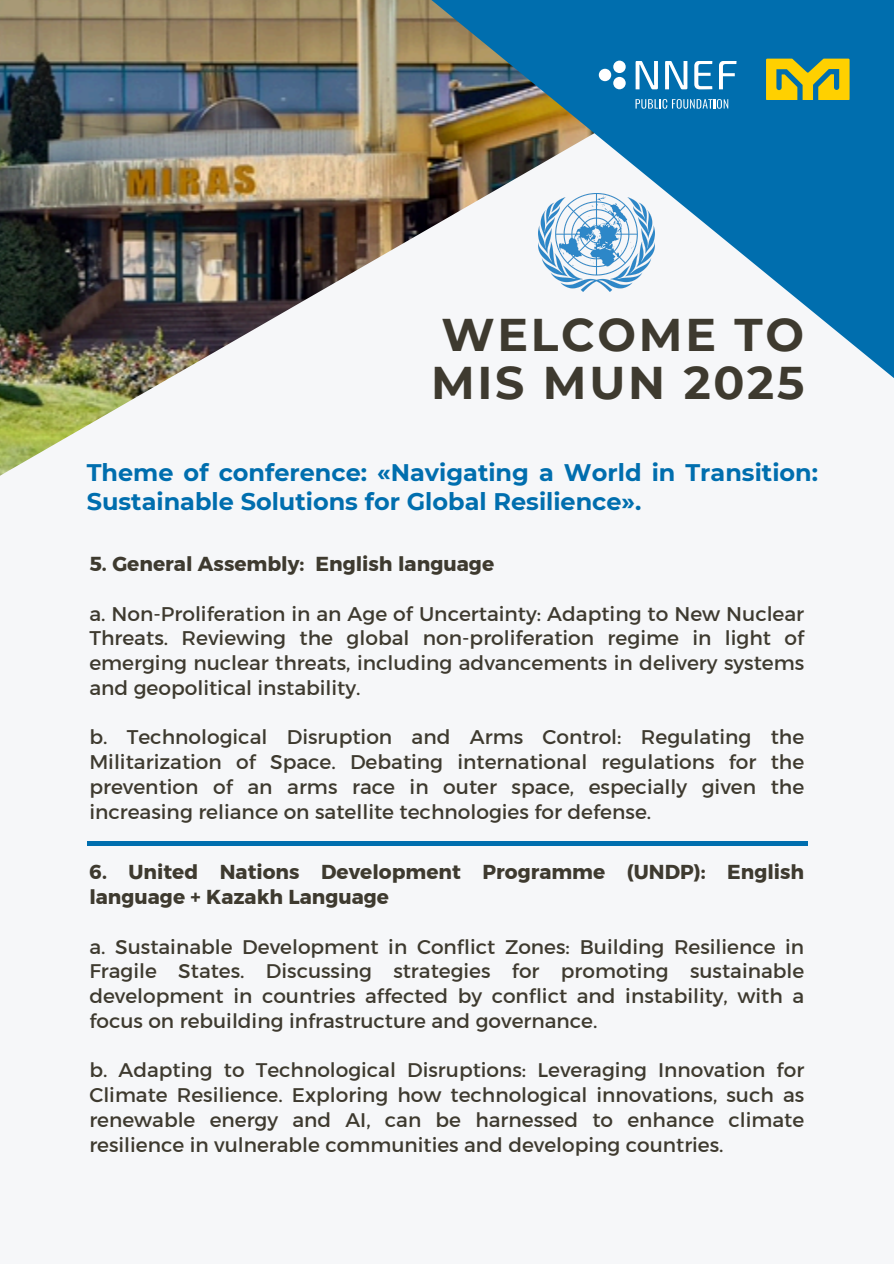
<style>
.page{position:relative;width:894px;height:1264px;background:#fff}
.page>*{position:absolute;margin:0;border:0;box-sizing:border-box;transform-origin:0 0}
.t1{font:700 45.75px/48.3px "Montserrat";letter-spacing:.06em;color:#3e3a2f}
.t2{font:700 24px/29.2px "Montserrat";color:#006eae}
.t3{font:20.1px/24.8px "Kief Montaser Regular";color:#3e3a2f;text-align:justify}
.t4{font:20.1px/24.8px "Kief Montaser Bold";color:#3e3a2f}
</style>
<div class="page">
<div style="left:0;top:0;width:893px;height:1263px;background:#f6f7f9"></div>
<img style="left:0;top:0;width:294px;height:476px">
<img style="left:294px;top:0;width:599px;height:378px">
<hr style="left:87px;top:841px;width:720px;height:4px;background:#006eae">
<svg style="left:765px;top:59px;width:84px;height:41px"></svg>
<div style="left:613px;top:61px;width:12px;height:12px;background:#fff;border-radius:50%"></div>
<div style="left:613px;top:77px;width:12px;height:12px;background:#fff;border-radius:50%"></div>
<div style="left:598px;top:69px;width:13px;height:12px;background:#fff;border-radius:50%"></div>
<svg style="left:635px;top:61px;width:22px;height:28px"></svg>
<svg style="left:665px;top:61px;width:22px;height:28px"></svg>
<svg style="left:694px;top:61px;width:18px;height:28px"></svg>
<svg style="left:718px;top:61px;width:18px;height:28px"></svg>
<svg style="left:635px;top:99px;width:93px;height:10px"></svg>
<img style="left:538px;top:193px;width:116px;height:98px">
<h3 class="t1" style="left:431px;top:310px;width:374px">WELCOME TO<br>MIS MUN 2025</h3>
<p class="t2" style="left:87px;top:458px;width:732px">Theme of conference: «Navigating a World in Transition:<br>Sustainable Solutions for Global Resilience».</p>
<p class="t4" style="left:89px;top:551px;width:406px">5. General Assembly: English language</p>
<h1 class="t3" style="left:89px;top:601px;width:716px">a. Non-Proliferation in an Age of Uncertainty: Adapting to New Nuclear Threats. Reviewing the global non-proliferation regime in light of emerging nuclear threats, including advancements in delivery systems and geopolitical instability.</h1>
<h2 class="t3" style="left:89px;top:724px;width:716px">b. Technological Disruption and Arms Control: Regulating the Militarization of Space. Debating international regulations for the prevention of an arms race in outer space, especially given the increasing reliance on satellite technologies for defense.</h2>
<p class="t4" style="left:89px;top:859px;width:716px">6. United Nations Development Programme (UNDP): English language + Kazakh Language</p>
<p class="t3" style="left:89px;top:934px;width:716px">a. Sustainable Development in Conflict Zones: Building Resilience in Fragile States. Discussing strategies for promoting sustainable development in countries affected by conflict and instability, with a focus on rebuilding infrastructure and governance.</p>
<h3 class="t3" style="left:89px;top:1057px;width:716px">b. Adapting to Technological Disruptions: Leveraging Innovation for Climate Resilience. Exploring how technological innovations, such as renewable energy and AI, can be harnessed to enhance climate resilience in vulnerable communities and developing countries.</h3>
</div>
